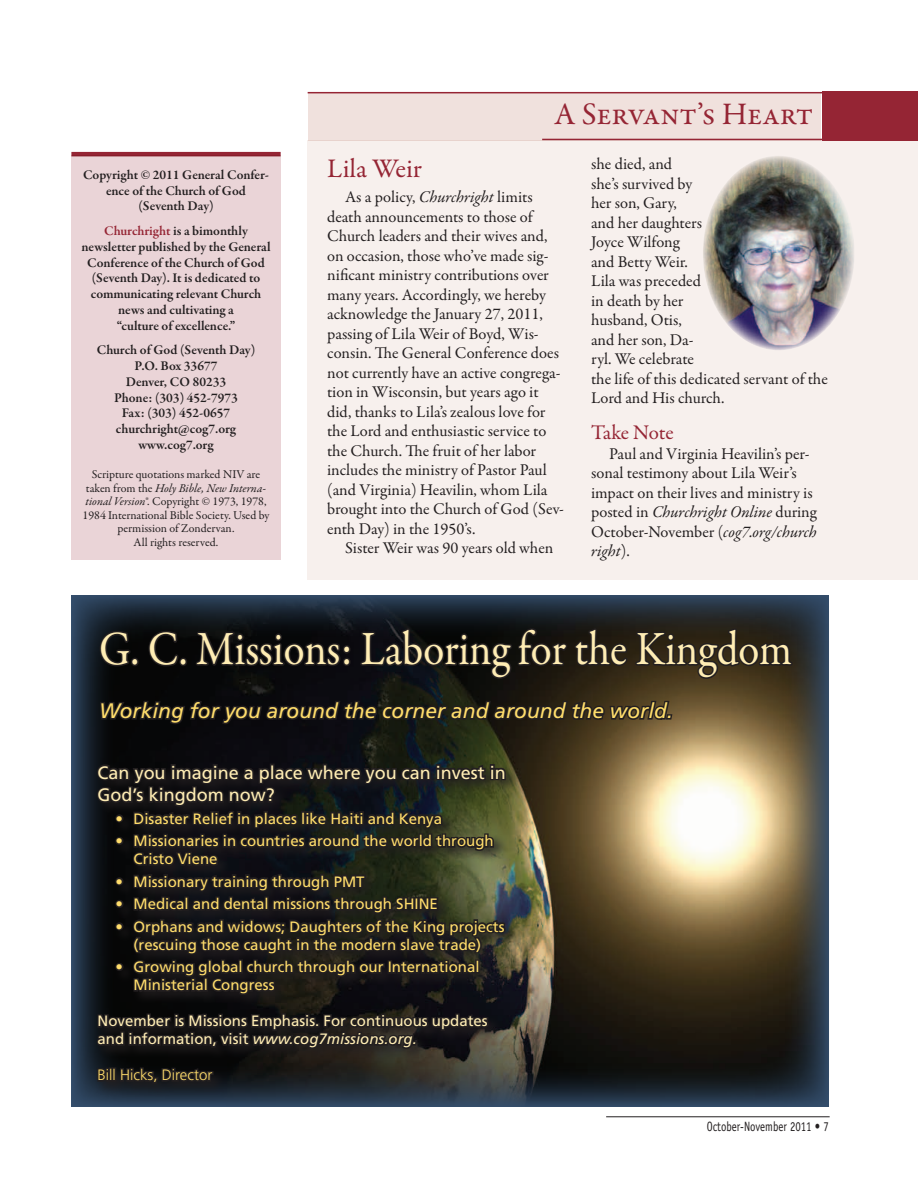
<style>
.page{position:relative;width:918px;height:1188px;background:#fff}
.page>*{position:absolute;margin:0;border:0;box-sizing:border-box;transform-origin:0 0}
.Title-CR{font:48px "Garamond Premr Pro";letter-spacing:-.005em;color:#ffedb4;scale:.9 1}
.Main_Subhead{font:31.5px "Garamond Premr Pro";letter-spacing:.155em;color:#952534}
.Main_Subhead-2{font:27px "Garamond Premr Pro";color:#952534}
.t1{font:italic 21px "Frutiger";color:#ffdd6b}
.Main_Subhead-3{font:21px "Garamond Premr Pro";letter-spacing:-.015em;color:#952534}
.t2{font:18px/22.5px "Frutiger";color:#ffedb4}
.Main_text{font:16.5px/19.5px "Garamond Premr Pro";color:#231f20}
.t3{font:15px/18px "Frutiger";color:#ffdd6b}
.t4{font:15px/18px "Frutiger";color:#ffedb4}
.News{font:300 15px "Frutiger";color:#ffdd6b}
.t5{font:600 13.5px/15.8px "Garamond Premr Pro";letter-spacing:-.005em;color:#231f20;text-align:center}
.t6{font:13.5px "Officina Sans";color:#231f20;scale:.8 1}
.t7{font:12px/13.5px "Garamond Premr Pro";letter-spacing:-.005em;color:#231f20;text-align:center}
.s1{color:#952534}
.s2{font-style:italic}
</style>
<div class="page">
<hr style="left:606px;top:1116px;width:224px;height:1px;background:#231f20">
<div style="left:308px;top:93px;width:512px;height:48px;background:#f0e1dd"></div>
<div style="left:308px;top:141px;width:610px;height:439px;background:#f7f0ed"></div>
<div style="left:822px;top:91px;width:96px;height:50px;background:#952534"></div>
<hr style="left:308px;top:92px;width:529px;height:1px;background:#952534">
<hr style="left:542px;top:139px;width:284px;height:1px;background:#952534">
<img style="left:72px;top:595px;width:757px;height:512px">
<svg style="left:95px;top:462px;width:699px;height:645px"></svg>
<hr style="left:71px;top:152px;width:210px;height:4px;background:#952534">
<div style="left:71px;top:155px;width:210px;height:404px;background:#ead4d7"></div>
<img style="left:703px;top:156px;width:151px;height:194px">
<p class="t5" style="left:83px;top:167px;width:188px">Copyright © 2011 General Confer&shy;ence of the Church of God (Seventh Day)</p>
<p class="t5" style="left:81px;top:223px;width:191px"><span class="s1">Churchright</span> is a bimonthly newsletter published by the General<br>Conference of the Church of God (Seventh Day). It is dedicated to communicating relevant Church news and cultivating a<br>“culture of excellence.”</p>
<p class="t5" style="left:97px;top:343px;width:160px">Church of God (Seventh Day)</p>
<p class="t5" style="left:135px;top:358px;width:84px">P.O. Box 33677</p>
<p class="t5" style="left:126px;top:374px;width:102px">Denver, CO 80233</p>
<p class="t5" style="left:114px;top:390px;width:125px">Phone: (303) 452-7973</p>
<p class="t5" style="left:122px;top:406px;width:110px">Fax: (303) 452-0657</p>
<p class="t5" style="left:116px;top:421px;width:122px">churchright@cog7.org</p>
<p class="t5" style="left:138px;top:437px;width:77px">www.cog7.org</p>
<p class="t7" style="left:83px;top:468px;width:188px">Scripture quotations marked NIV are taken from the <span class="s2">Holy Bible, New Interna&shy;tional Version®</span>. Copyright © 1973, 1978, 1984 International Bible Society. Used by permission of Zondervan.<br>All rights reserved.</p>
<p class="Main_Subhead" style="left:554px;top:95px;width:260px">A Servant’s Heart</p>
<p class="Main_Subhead-2" style="left:327px;top:152px;width:96px">Lila Weir</p>
<p class="Main_text" style="left:327px;top:188px;width:238px;text-indent:18px">As a policy, <span class="s2">Churchright</span> limits death announcements to those of Church leaders and their wives and, on occasion, those who’ve made sig&shy;nificant ministry contributions over many years. Accordingly, we hereby acknowledge the January 27, 2011, passing of Lila Weir of Boyd, Wis&shy;consin. The General Conference does not currently have an active congrega&shy;tion in Wisconsin, but years ago it did, thanks to Lila’s zealous love for the Lord and enthusiastic service to the Church. The fruit of her labor includes the ministry of Pastor Paul (and Virginia) Heavilin, whom Lila brought into the Church of God (Sev&shy;enth Day) in the 1950’s.</p>
<p class="Main_text" style="left:345px;top:539px;width:210px">Sister Weir was 90 years old when</p>
<p class="Main_text" style="left:591px;top:155px;width:238px">she died, and<br>she’s survived by<br>her son, Gary,<br>and her daughters<br>Joyce Wilfong<br>and Betty Weir.<br>Lila was preceded<br>in death by her<br>husband, Otis,<br>and her son, Da-<br>ryl. We celebrate<br>the life of this dedicated servant of the<br>Lord and His church.</p>
<p class="Main_Subhead-3" style="left:591px;top:420px;width:84px">Take Note</p>
<p class="Main_text" style="left:591px;top:444px;width:227px;text-indent:18px">Paul and Virginia Heavilin’s per&shy;sonal testimony about Lila Weir’s impact on their lives and ministry is posted in <span class="s2">Churchright Online</span> during<br>October-November (<span class="s2">cog7.org/church right</span>).</p>
<p class="Title-CR" style="left:99px;top:620px;width:772px">G. C. Missions: Laboring for the Kingdom</p>
<p class="t1" style="left:99px;top:699px;width:575px">Working for you around the corner and around the world.</p>
<p class="t2" style="left:98px;top:761px;width:410px">Can you imagine a place where you can invest in<br>God’s kingdom now?</p>
<p class="t3" style="left:116px;top:809px;width:328px">• Disaster Relief in places like Haiti and Kenya</p>
<p class="t3" style="left:134px;top:832px;width:362px;text-indent:-18px">• Missionaries in countries around the world through<br>Cristo Viene</p>
<p class="t3" style="left:116px;top:872px;width:250px">• Missionary training through PMT</p>
<p class="t3" style="left:116px;top:895px;width:324px">• Medical and dental missions through SHINE</p>
<p class="t3" style="left:116px;top:917px;width:390px;text-align:center">• Orphans and widows; Daughters of the King projects (rescuing those caught in the modern slave trade)</p>
<p class="t3" style="left:134px;top:958px;width:347px;text-indent:-18px">• Growing global church through our International<br>Ministerial Congress</p>
<p class="t4" style="left:98px;top:1012px;width:392px">November is Missions Emphasis. For continuous updates and information, visit <span class="s2">www.cog7missions.org.</span></p>
<p class="News" style="left:98px;top:1066px;width:116px">Bill Hicks, Director</p>
<p class="t6" style="left:707px;top:1119px;width:154px">October-November 2011 • 7</p>
</div>
